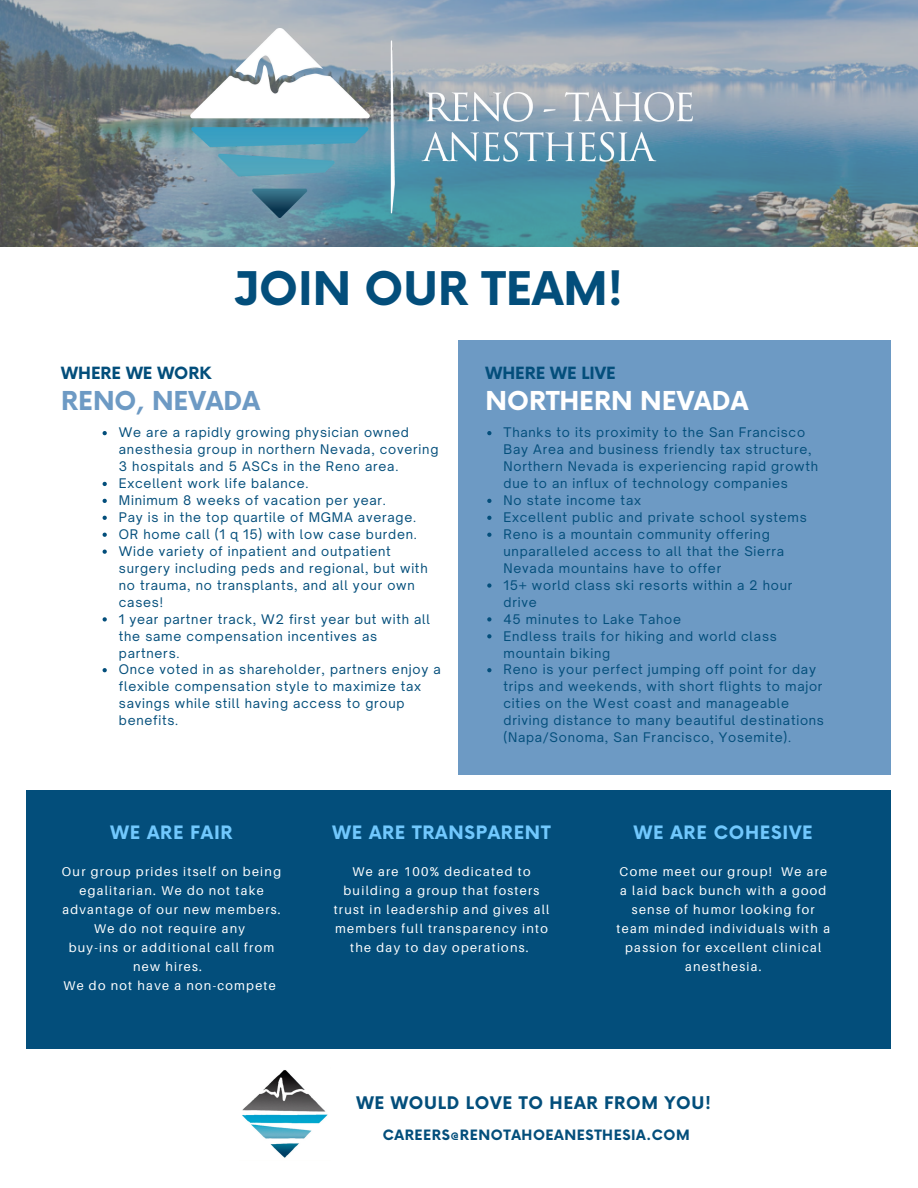
<style>
.page{position:relative;width:918px;height:1188px;background:#fff}
.page>*{position:absolute;margin:0;border:0;box-sizing:border-box;transform-origin:0 0}
.t1{font:700 45.15px "Now";color:#034e7b}
.t2{font:700 25.35px "Now";color:#fff}
.t3{font:700 25.35px "Now";color:#6d9ac4}
.t4{font:700 18px "Now";letter-spacing:.04em;color:#71c8fd}
.t5{font:700 16.95px "Now";letter-spacing:.04em;color:#034e7b}
.t6{font:700 16.5px "Now";color:#034e7b}
.t7{font:700 13.95px "Now";letter-spacing:.04em;color:#034e7b}
.t8{font:12.75px/17px "Open Sauce One";letter-spacing:.06em;color:#034e7b}
.t9{font:12.75px/19px "Aileron";letter-spacing:.1em;color:#fff;text-align:center}
</style>
<div class="page">
<div style="left:459px;top:340px;width:432px;height:434px;background:#6d9ac4"></div>
<img style="left:0;top:0;width:918px;height:246px">
<div style="left:27px;top:790px;width:864px;height:259px;background:#034e7b"></div>
<img style="left:191px;top:28px;width:501px;height:189px">
<img style="left:242px;top:1070px;width:86px;height:88px">
<svg style="left:103px;top:431px;width:4px;height:4px"></svg>
<svg style="left:103px;top:482px;width:4px;height:4px"></svg>
<svg style="left:103px;top:499px;width:4px;height:4px"></svg>
<svg style="left:103px;top:516px;width:4px;height:4px"></svg>
<svg style="left:103px;top:533px;width:4px;height:4px"></svg>
<svg style="left:103px;top:550px;width:4px;height:4px"></svg>
<svg style="left:103px;top:617px;width:4px;height:5px"></svg>
<svg style="left:103px;top:668px;width:4px;height:4px"></svg>
<svg style="left:487px;top:431px;width:4px;height:4px"></svg>
<svg style="left:487px;top:499px;width:4px;height:4px"></svg>
<svg style="left:487px;top:516px;width:4px;height:4px"></svg>
<svg style="left:487px;top:533px;width:4px;height:4px"></svg>
<svg style="left:487px;top:583px;width:4px;height:5px"></svg>
<svg style="left:487px;top:617px;width:4px;height:5px"></svg>
<svg style="left:487px;top:634px;width:4px;height:4px"></svg>
<svg style="left:487px;top:668px;width:4px;height:4px"></svg>
<h1 class="t1" style="left:233px;top:265px;width:392px">JOIN OUR TEAM!</h1>
<p class="t6" style="left:61px;top:364px;width:152px">WHERE WE WORK</p>
<h2 class="t3" style="left:61px;top:387px;width:200px">RENO, NEVADA</h2>
<p class="t8" style="left:119px;top:424px;width:323px">We are a rapidly growing physician owned anesthesia group in northern Nevada, covering 3 hospitals and 5 ASCs in the Reno area.<br>Excellent work life balance.<br>Minimum 8 weeks of vacation per year.<br>Pay is in the top quartile of MGMA average.<br>OR home call (1 q 15) with low case burden.<br>Wide variety of inpatient and outpatient surgery including peds and regional, but with no trauma, no transplants, and all your own cases!<br>1 year partner track, W2 first year but with all the same compensation incentives as partners.<br>Once voted in as shareholder, partners enjoy a flexible compensation style to maximize tax savings while still having access to group benefits.</p>
<p class="t6" style="left:485px;top:364px;width:132px">WHERE WE LIVE</p>
<h2 class="t2" style="left:485px;top:387px;width:264px">NORTHERN NEVADA</h2>
<p class="t8" style="left:504px;top:424px;width:322px">Thanks to its proximity to the San Francisco Bay Area and business friendly tax structure, Northern Nevada is experiencing rapid growth due to an influx of technology companies<br>No state income tax<br>Excellent public and private school systems Reno is a mountain community offering unparalleled access to all that the Sierra Nevada mountains have to offer<br>15+ world class ski resorts within a 2 hour drive<br>45 minutes to Lake Tahoe<br>Endless trails for hiking and world class mountain biking<br>Reno is your perfect jumping off point for day trips and weekends, with short flights to major cities on the West coast and manageable driving distance to many beautiful destinations (Napa/Sonoma, San Francisco, Yosemite).</p>
<h3 class="t4" style="left:111px;top:823px;width:124px">WE ARE FAIR</h3>
<h3 class="t4" style="left:332px;top:823px;width:220px">WE ARE TRANSPARENT</h3>
<p class="t9" style="left:62px;top:862px;width:221px">Our group prides itself on being</p>
<p class="t9" style="left:79px;top:881px;width:186px">egalitarian. We do not take</p>
<p class="t9" style="left:62px;top:900px;width:220px">advantage of our new members.</p>
<p class="t9" style="left:94px;top:919px;width:153px">We do not require any</p>
<p class="t9" style="left:69px;top:938px;width:207px">buy-ins or additional call from</p>
<p class="t9" style="left:133px;top:957px;width:70px">new hires.</p>
<p class="t9" style="left:63px;top:976px;width:214px">We do not have a non-compete</p>
<p class="t9" style="left:334px;top:862px;width:217px">We are 100% dedicated to building a group that fosters trust in leadership and gives all members full transparency into the day to day operations.</p>
<h3 class="t4" style="left:634px;top:823px;width:180px">WE ARE COHESIVE</h3>
<p class="t9" style="left:617px;top:862px;width:215px">Come meet our group! We are a laid back bunch with a good sense of humor looking for team minded individuals with a passion for excellent clinical anesthesia.</p>
<h3 class="t5" style="left:357px;top:1093px;width:356px">WE WOULD LOVE TO HEAR FROM YOU!</h3>
<p class="t7" style="left:383px;top:1128px;width:308px">CAREERS@RENOTAHOEANESTHESIA.COM</p>
</div>
